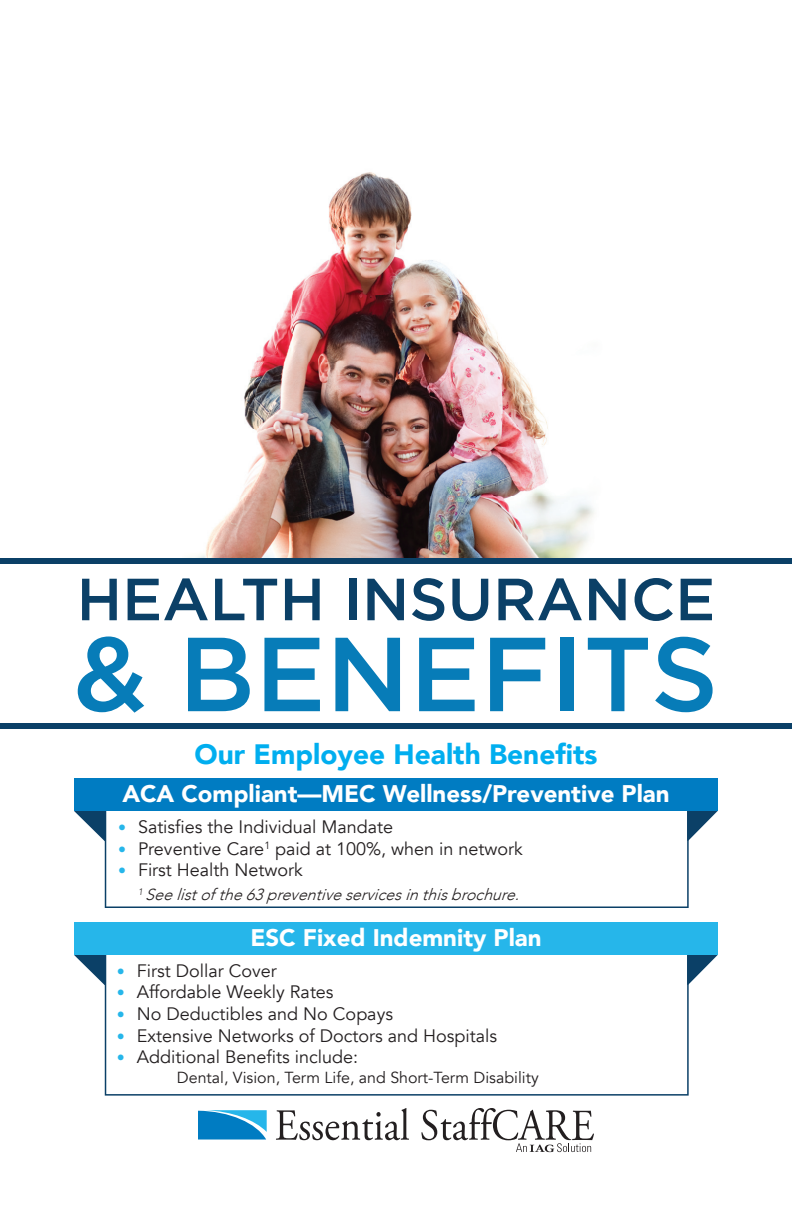
<style>
.page{position:relative;width:792px;height:1224px;background:#fff}
.page>*{position:absolute;margin:0;border:0;box-sizing:border-box;transform-origin:0 0}
.t1{font:500 105px "Gotham";color:#077cb8}
.t2{font:500 59.4px "Gotham";color:#0b4067}
.t3{font:900 28px "Avenir";color:#00aeef}
.t4{font:900 24px "Avenir";color:#fff}
.t5{font:18px "Avenir";color:#231f20}
.t6{font:italic 300 16px "Avenir";color:#231f20}
.t7{font:16px "Avenir";color:#231f20}
.s1{font-size:16px;color:#26b6ea}
</style>
<div class="page">
<img style="left:196px;top:172px;width:398px;height:386px">
<div style="left:0;top:558px;width:792px;height:5px;background:#0b4067"></div>
<div style="left:0;top:723px;width:792px;height:6px;background:#0b4067"></div>
<svg style="left:198px;top:1110px;width:69px;height:30px;background:#2496d0"></svg>
<svg style="left:276px;top:1108px;width:133px;height:32px"></svg>
<svg style="left:421px;top:1108px;width:173px;height:44px"></svg>
<svg style="left:105px;top:955px;width:584px;height:141px"></svg>
<svg style="left:74px;top:955px;width:32px;height:30px"></svg>
<svg style="left:687px;top:955px;width:31px;height:30px"></svg>
<div style="left:74px;top:922px;width:644px;height:33px;background:#26b6ea"></div>
<svg style="left:105px;top:811px;width:584px;height:97px"></svg>
<svg style="left:74px;top:811px;width:32px;height:30px"></svg>
<svg style="left:687px;top:811px;width:31px;height:30px"></svg>
<div style="left:74px;top:778px;width:644px;height:33px;background:#007cc2"></div>
<h2 class="t2" style="left:77px;top:560px;width:640px">HEALTH INSURANCE</h2>
<h1 class="t1" style="left:74px;top:605px;width:646px">&amp; BENEFITS</h1>
<h3 class="t3" style="left:195px;top:730px;width:404px">Our Employee Health Benefits</h3>
<h3 class="t4" style="left:122px;top:773px;width:549px">ACA Compliant—MEC Wellness/Preventive Plan</h3>
<p class="t5" style="left:118px;top:816px;width:277px"><span class="s1">•</span> Satisfies the Individual Mandate</p>
<p class="t5" style="left:118px;top:838px;width:406px"><span class="s1">•</span> Preventive Care<sup>1</sup> paid at 100%, when in network</p>
<p class="t5" style="left:118px;top:859px;width:186px"><span class="s1">•</span> First Health Network</p>
<p class="t6" style="left:138px;top:885px;width:386px"><sup>1</sup> See listof the 63 preventive services in this brochure.</p>
<h3 class="t4" style="left:250px;top:917px;width:293px">ESC Fixed Indemnity Plan</h3>
<p class="t5" style="left:117px;top:960px;width:161px"><span class="s1">•</span> First Dollar Cover</p>
<p class="t5" style="left:117px;top:982px;width:218px"><span class="s1">•</span> Affordable Weekly Rates</p>
<p class="t5" style="left:117px;top:1003px;width:278px"><span class="s1">•</span> No Deductibles and No Copays</p>
<p class="t5" style="left:117px;top:1025px;width:382px"><span class="s1">•</span> Extensive Networks of Doctors and Hospitals</p>
<p class="t5" style="left:117px;top:1046px;width:243px"><span class="s1">•</span> Additional Benefits include:</p>
<p class="t7" style="left:177px;top:1068px;width:363px">Dental, Vision, Term Life, and Short-Term Disability</p>
</div>
